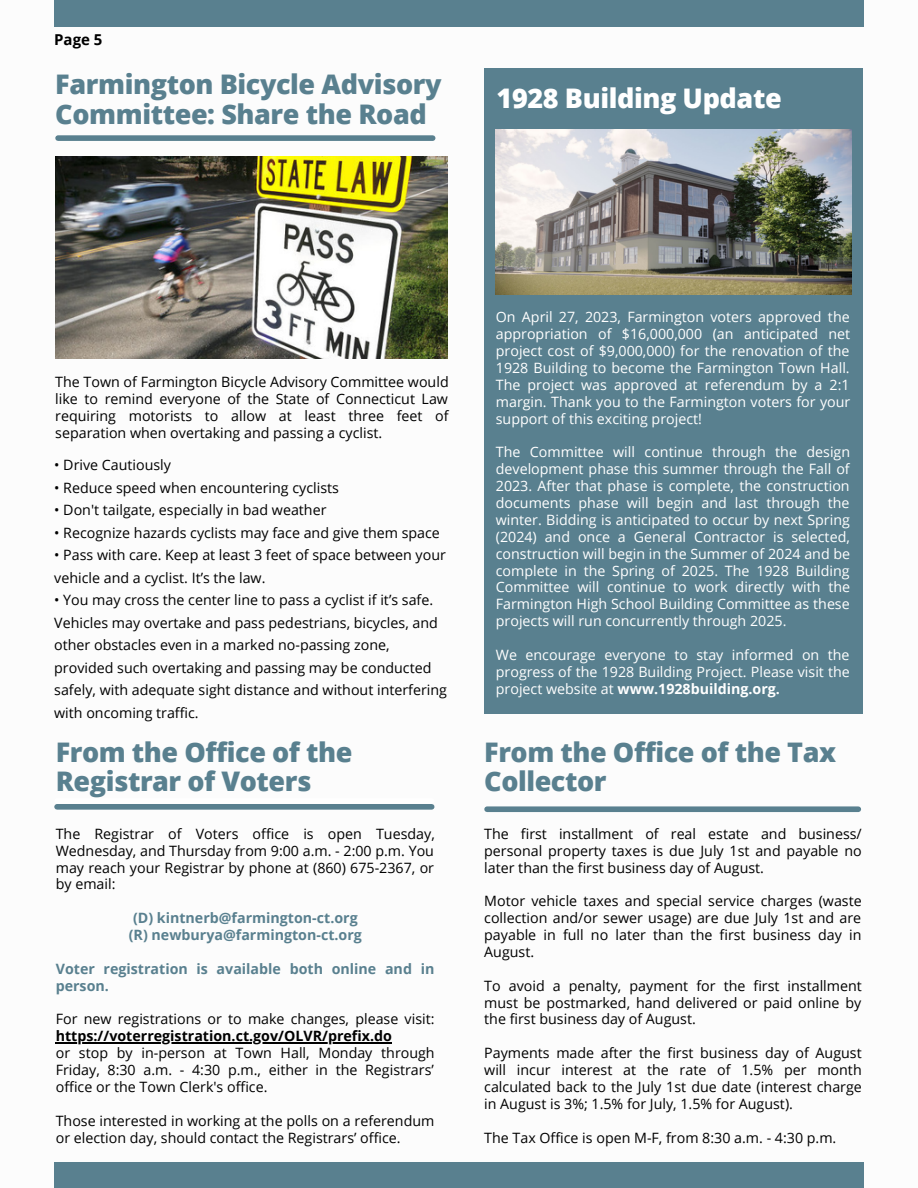
<style>
.page{position:relative;width:918px;height:1188px;background:#fff}
.page>*{position:absolute;margin:0;border:0;box-sizing:border-box;transform-origin:0 0}
.t1{font:800 27px/29.2px "Open Sans";letter-spacing:-.015em;color:#59808f}
.t2{font:800 27px "Open Sans";letter-spacing:-.015em;color:#fff}
.t3{font:700 15px "Open Sans";color:#000}
.t4{font:14.25px/16.8px "Open Sans";color:#000;text-align:justify}
.t5{font:14.25px/16.8px "Open Sans";color:#fff;text-align:justify}
.t6{font:700 14.25px/16.8px "Open Sans";color:#59808f}
.s1{font-weight:700}
</style>
<div class="page">
<div style="left:54px;top:0;width:810px;height:26px;background:#59808f"></div>
<div style="left:54px;top:1163px;width:810px;height:25px;background:#59808f"></div>
<div style="left:485px;top:68px;width:378px;height:645px;background:#59808f"></div>
<div style="left:487px;top:806px;width:371px;height:6px;background:#59808f"></div>
<img style="left:496px;top:129px;width:355px;height:166px">
<img style="left:55px;top:157px;width:393px;height:201px">
<div style="left:58px;top:135px;width:375px;height:6px;background:#59808f"></div>
<div style="left:57px;top:804px;width:375px;height:6px;background:#59808f"></div>
<hr style="left:56px;top:1042px;width:336px;height:2px;background:#000">
<p class="t3" style="left:54px;top:29px;width:50px">Page 5</p>
<p class="t1" style="left:55px;top:68px;width:388px;line-height:30.3px">Farmington Bicycle Advisory<br>Committee: Share the Road</p>
<p class="t2" style="left:497px;top:79px;width:287px">1928 Building Update</p>
<p class="t4" style="left:55px;top:373px;width:395px">The Town of Farmington Bicycle Advisory Committee would like to remind everyone of the State of Connecticut Law requiring motorists to allow at least three feet of separation when overtaking and passing a cyclist.</p>
<p class="t4" style="left:54px;top:456px;width:118px">• Drive Cautiously</p>
<p class="t4" style="left:54px;top:479px;width:286px">• Reduce speed when encountering cyclists</p>
<p class="t4" style="left:54px;top:501px;width:274px">• Don't tailgate, especially in bad weather</p>
<p class="t4" style="left:54px;top:524px;width:387px">• Recognize hazards cyclists may face and give them space</p>
<p class="t4" style="left:54px;top:544px;width:393px;line-height:22.5px">• Pass with care. Keep at least 3 feet of space between your vehicle and a cyclist. It’s the law.</p>
<p class="t4" style="left:54px;top:589px;width:394px;line-height:22.5px;text-align:left">• You may cross the center line to pass a cyclist if it’s safe.<br>Vehicles may overtake and pass pedestrians, bicycles, and other obstacles even in a marked no-passing zone, provided such overtaking and passing may be conducted safely, with adequate sight distance and without interfering with oncoming traffic.</p>
<p class="t1" style="left:56px;top:737px;width:298px">From the Office of the<br>Registrar of Voters</p>
<p class="t4" style="left:56px;top:825px;width:381px">The Registrar of Voters office is open Tuesday, Wednesday, and Thursday from 9:00 a.m. - 2:00 p.m. You may reach your Registrar by phone at (860) 675-2367, or by email:</p>
<p class="t6" style="left:133px;top:909px;width:226px">(D) kintnerb@farmington-ct.org</p>
<p class="t6" style="left:129px;top:926px;width:235px">(R) newburya@farmington-ct.org</p>
<p class="t6" style="left:56px;top:960px;width:380px">Voter registration is available both online and in person.</p>
<p class="t4" style="left:56px;top:1011px;width:380px">For new registrations or to make changes, please visit: <span class="s1">https://voterregistration.ct.gov/OLVR/prefix.do</span></p>
<p class="t4" style="left:56px;top:1044px;width:380px">or stop by in-person at Town Hall, Monday through Friday, 8:30 a.m. - 4:30 p.m., either in the Registrars’ office or the Town Clerk's office.</p>
<p class="t4" style="left:56px;top:1112px;width:380px">Those interested in working at the polls on a referendum or election day, should contact the Registrars’ office.</p>
<p class="t5" style="left:496px;top:309px;width:356px">On April 27, 2023, Farmington voters approved the appropriation of $16,000,000 (an anticipated net project cost of $9,000,000) for the renovation of the 1928 Building to become the Farmington Town Hall.<br>The project was approved at referendum by a 2:1 margin. Thank you to the Farmington voters for your support of this exciting project!</p>
<p class="t5" style="left:496px;top:444px;width:356px">The Committee will continue through the design development phase this summer through the Fall of 2023. After that phase is complete, the construction documents phase will begin and last through the winter. Bidding is anticipated to occur by next Spring (2024) and once a General Contractor is selected, construction will begin in the Summer of 2024 and be complete in the Spring of 2025. The 1928 Building Committee will continue to work directly with the Farmington High School Building Committee as these projects will run concurrently through 2025.</p>
<p class="t5" style="left:496px;top:646px;width:356px">We encourage everyone to stay informed on the progress of the 1928 Building Project. Please visit the project website at <span class="s1">www.1928building.org.</span></p>
<p class="t1" style="left:484px;top:737px;width:353px">From the Office of the Tax<br>Collector</p>
<p class="t4" style="left:484px;top:825px;width:379px">The first installment of real estate and business/ personal property taxes is due July 1st and payable no later than the first business day of August.</p>
<p class="t4" style="left:484px;top:892px;width:379px">Motor vehicle taxes and special service charges (waste collection and/or sewer usage) are due July 1st and are payable in full no later than the first business day in August.</p>
<p class="t4" style="left:484px;top:977px;width:379px">To avoid a penalty, payment for the first installment must be postmarked, hand delivered or paid online by the first business day of August.</p>
<p class="t4" style="left:484px;top:1044px;width:379px">Payments made after the first business day of August will incur interest at the rate of 1.5% per month calculated back to the July 1st due date (interest charge in August is 3%; 1.5% for July, 1.5% for August).</p>
<p class="t4" style="left:484px;top:1129px;width:354px">The Tax Office is open M-F, from 8:30 a.m. - 4:30 p.m.</p>
</div>
